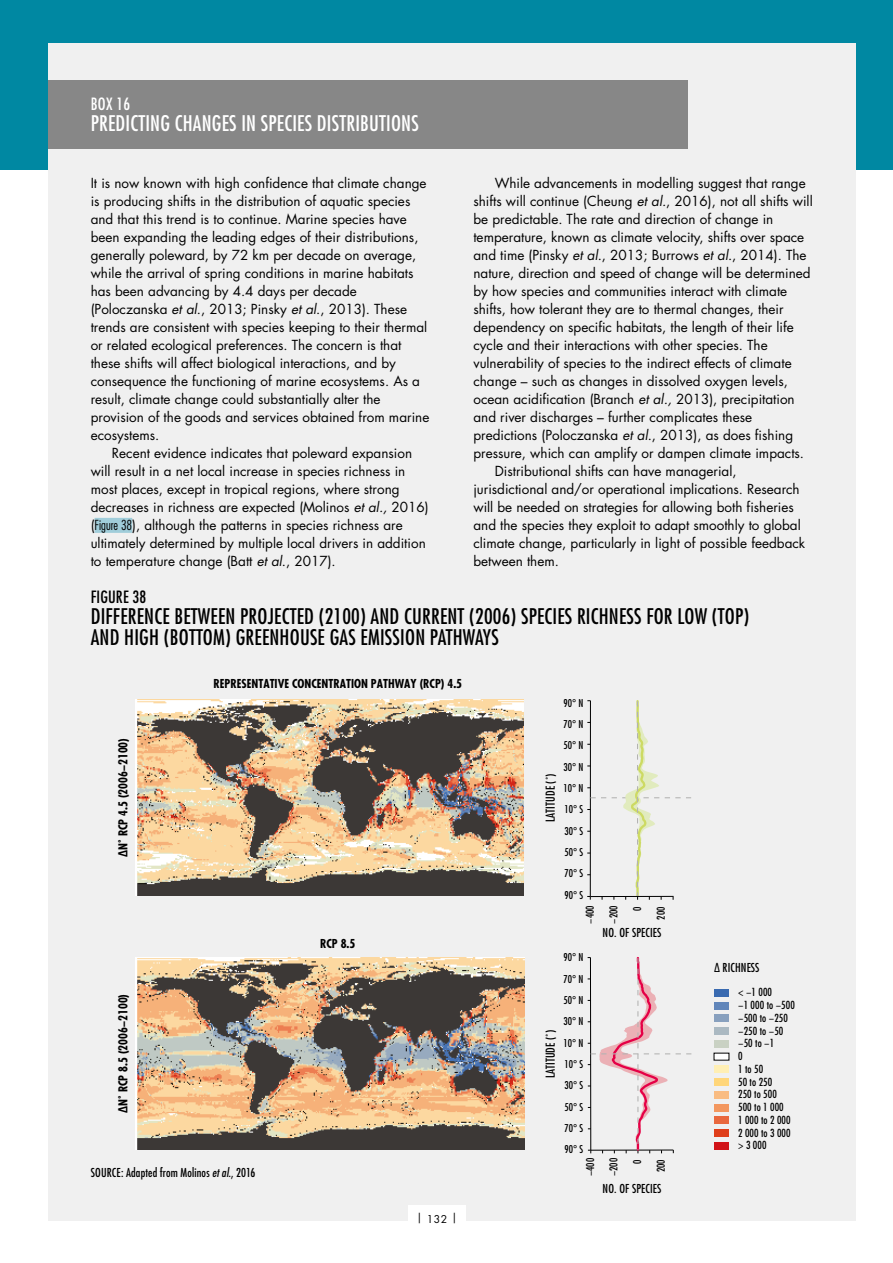
<style>
.page{position:relative;width:893px;height:1263px;background:#fff}
.page>*{position:absolute;margin:0;border:0;box-sizing:border-box;transform-origin:0 0}
.t1{font:condensed 21px/21px "Futura Std";letter-spacing:.01em;color:#000}
.t2{font:condensed 21px "Futura Std";letter-spacing:.01em;color:#fff}
.t3{font:condensed 16.5px "Futura Std";letter-spacing:.01em;color:#000}
.t4{font:condensed 16.5px "Futura Std";color:#fff}
.t5{font:13.5px/18px "Futura Std";color:#000}
.t6{font:condensed 12px "Futura Std";letter-spacing:.01em;color:#000}
.t7{font:700 condensed 12px "Futura Std";color:#000}
.t8{font:condensed 10.8px/12.8px "Futura Std";letter-spacing:.01em;color:#000}
.t9{font:condensed 10.5px "Futura Std";color:#000}
.t10{font:10.5px "Futura Std";color:#000}
.s1{font-style:italic}
.s2{font-weight:300;font-stretch:condensed}
</style>
<div class="page">
<div style="left:0;top:0;width:893px;height:170px;background:#0088a2"></div>
<div style="left:48px;top:43px;width:808px;height:1177px;background:#f0f0f0"></div>
<div style="left:95px;top:518px;width:37px;height:15px;background:#a0cdda"></div>
<div style="left:48px;top:80px;width:639px;height:68px;background:#878787"></div>
<img style="left:136px;top:957px;width:388px;height:192px">
<div style="left:714px;top:1002px;width:15px;height:7px;background:#6186ba"></div>
<div style="left:714px;top:1015px;width:15px;height:7px;background:#88a0be"></div>
<div style="left:714px;top:1028px;width:15px;height:7px;background:#abb9c2"></div>
<div style="left:714px;top:1040px;width:15px;height:7px;background:#c9d1c3"></div>
<div style="left:714px;top:1053px;width:15px;height:7px;background:#fff"></div>
<div style="left:714px;top:1066px;width:15px;height:7px;background:#ffefb4"></div>
<div style="left:714px;top:1078px;width:15px;height:8px;background:#ffd67a"></div>
<div style="left:714px;top:1091px;width:15px;height:7px;background:#f9bc82"></div>
<div style="left:714px;top:1104px;width:15px;height:7px;background:#f3975f"></div>
<div style="left:714px;top:1117px;width:15px;height:7px;background:#e9683e"></div>
<div style="left:714px;top:1129px;width:15px;height:7px;background:#df3e1a"></div>
<div style="left:714px;top:1142px;width:15px;height:7px;background:#d11317"></div>
<div style="left:714px;top:989px;width:15px;height:7px;background:#396ab0"></div>
<img style="left:136px;top:699px;width:387px;height:196px">
<svg style="left:588px;top:957px;width:103px;height:196px"></svg>
<svg style="left:587px;top:700px;width:104px;height:200px"></svg>
<hr style="left:590px;top:896px;width:83px;height:1px;background:#000">
<div style="left:408px;top:1205px;width:58px;height:27px;background:#fff"></div>
<p class="t4" style="left:91px;top:94px;width:41px">BOX 16</p>
<h1 class="t2" style="left:91px;top:111px;width:330px">PREDICTING CHANGES IN SPECIES DISTRIBUTIONS</h1>
<p class="t5" style="left:91px;top:174px;width:340px">It is now known with high confidence that climate change is producing shifts in the distribution of aquatic species and that this trend is to continue. Marine species have been expanding the leading edges of their distributions, generally poleward, by 72 km per decade on average, while the arrival of spring conditions in marine habitats has been advancing by 4.4 days per decade (Poloczanska <span class="s1">et al</span>., 2013; Pinsky <span class="s1">et al</span>., 2013). These trends are consistent with species keeping to their thermal or related ecological preferences. The concern is that these shifts will affect biological interactions, and by consequence the functioning of marine ecosystems. As a result, climate change could substantially alter the provision of the goods and services obtained from marine ecosystems.</p>
<p class="t5" style="left:91px;top:444px;width:339px;text-indent:21px">Recent evidence indicates that poleward expansion will result in a net local increase in species richness in most places, except in tropical regions, where strong decreases in richness are expected (Molinos <span class="s1">et al.,</span> 2016) (<span class="s2">Figure 38</span>), although the patterns in species richness are ultimately determined by multiple local drivers in addition to temperature change (Batt <span class="s1">et al</span>., 2017).</p>
<p class="t5" style="left:495px;top:174px;width:313px">While advancements in modelling suggest that range</p>
<p class="t5" style="left:473px;top:192px;width:341px">shifts will continue (Cheung <span class="s1">et al.</span>, 2016), not all shifts will</p>
<p class="t5" style="left:473px;top:210px;width:301px">be predictable. The rate and direction of change in</p>
<p class="t5" style="left:473px;top:228px;width:332px">temperature, known as climate velocity, shifts over space</p>
<p class="t5" style="left:473px;top:246px;width:335px">and time (Pinsky <span class="s1">et al</span>., 2013; Burrows <span class="s1">et al</span>., 2014). The</p>
<p class="t5" style="left:473px;top:264px;width:339px">nature, direction and speed of change will be determined</p>
<p class="t5" style="left:473px;top:282px;width:315px">by how species and communities interact with climate</p>
<p class="t5" style="left:473px;top:300px;width:312px">shifts, how tolerant they are to thermal changes, their</p>
<p class="t5" style="left:473px;top:318px;width:322px">dependency on specific habitats, the length of their life</p>
<p class="t5" style="left:473px;top:336px;width:296px">cycle and their interactions with other species. The</p>
<p class="t5" style="left:473px;top:354px;width:320px">vulnerability of species to the indirect effects of climate</p>
<p class="t5" style="left:473px;top:372px;width:316px">change – such as changes in dissolved oxygen levels,</p>
<p class="t5" style="left:473px;top:390px;width:323px">ocean acidification (Branch <span class="s1">et al.,</span> 2013), precipitation</p>
<p class="t5" style="left:473px;top:408px;width:280px">and river discharges – further complicates these</p>
<p class="t5" style="left:473px;top:426px;width:321px">predictions (Poloczanska <span class="s1">et al</span>., 2013), as does fishing</p>
<p class="t5" style="left:473px;top:444px;width:332px">pressure, which can amplify or dampen climate impacts.</p>
<p class="t5" style="left:495px;top:462px;width:243px">Distributional shifts can have managerial,</p>
<p class="t5" style="left:473px;top:480px;width:328px">jurisdictional and/or operational implications. Research</p>
<p class="t5" style="left:473px;top:498px;width:322px">will be needed on strategies for allowing both fisheries</p>
<p class="t5" style="left:473px;top:516px;width:329px">and the species they exploit to adapt smoothly to global</p>
<p class="t5" style="left:473px;top:534px;width:333px">climate change, particularly in light of possible feedback</p>
<p class="t5" style="left:473px;top:552px;width:87px">between them.</p>
<p class="t3" style="left:91px;top:587px;width:57px">FIGURE 38</p>
<h1 class="t1" style="left:91px;top:605px;width:660px">DIFFERENCE BETWEEN PROJECTED (2100) AND CURRENT (2006) SPECIES RICHNESS FOR LOW (TOP)<br>AND HIGH (BOTTOM) GREENHOUSE GAS EMISSION PATHWAYS</h1>
<p class="t7" style="left:116px;top:857px;width:120px;rotate:-90deg">∆N˚ RCP 4.5 (2006−2100)</p>
<p class="t7" style="left:116px;top:1113px;width:120px;rotate:-90deg">∆N˚ RCP 8.5 (2006−2100)</p>
<p class="t7" style="left:214px;top:676px;width:250px">REPRESENTATIVE CONCENTRATION PATHWAY (RCP) 4.5</p>
<p class="t7" style="left:320px;top:936px;width:37px">RCP 8.5</p>
<p class="t6" style="left:91px;top:1166px;width:166px">SOURCE: Adapted from Molinos <span class="s1">et al.</span>, 2016</p>
<p class="t10" style="left:416px;top:1212px;width:42px">| 132 |</p>
<p class="t9" style="left:563px;top:696px;width:21px">90° N</p>
<p class="t9" style="left:563px;top:718px;width:21px">70° N</p>
<p class="t9" style="left:563px;top:739px;width:21px">50° N</p>
<p class="t9" style="left:563px;top:760px;width:21px">30° N</p>
<p class="t6" style="left:543px;top:822px;width:50px;rotate:-90deg">LATITUDE (˚)</p>
<p class="t9" style="left:563px;top:782px;width:21px">10° N</p>
<p class="t9" style="left:565px;top:803px;width:20px">10° S</p>
<p class="t9" style="left:565px;top:824px;width:20px">30° S</p>
<p class="t9" style="left:565px;top:846px;width:20px">50° S</p>
<p class="t9" style="left:565px;top:867px;width:20px">70° S</p>
<p class="t9" style="left:565px;top:888px;width:20px">90° S</p>
<p class="t9" style="left:584px;top:924px;width:20px;rotate:-90deg">−400</p>
<p class="t9" style="left:631px;top:911px;width:6px;rotate:-90deg">0</p>
<p class="t9" style="left:607px;top:924px;width:20px;rotate:-90deg">−200</p>
<p class="t9" style="left:655px;top:920px;width:14px;rotate:-90deg">200</p>
<p class="t6" style="left:603px;top:926px;width:60px">NO. OF SPECIES</p>
<p class="t9" style="left:563px;top:951px;width:21px">90° N</p>
<p class="t9" style="left:563px;top:972px;width:21px">70° N</p>
<p class="t9" style="left:563px;top:994px;width:21px">50° N</p>
<p class="t9" style="left:563px;top:1015px;width:21px">30° N</p>
<p class="t6" style="left:543px;top:1078px;width:50px;rotate:-90deg">LATITUDE (˚)</p>
<p class="t9" style="left:563px;top:1036px;width:21px">10° N</p>
<p class="t9" style="left:565px;top:1058px;width:20px">10° S</p>
<p class="t9" style="left:565px;top:1079px;width:20px">30° S</p>
<p class="t9" style="left:565px;top:1100px;width:20px">50° S</p>
<p class="t9" style="left:565px;top:1122px;width:20px">70° S</p>
<p class="t9" style="left:565px;top:1143px;width:20px">90° S</p>
<p class="t9" style="left:584px;top:1176px;width:20px;rotate:-90deg">−400</p>
<p class="t9" style="left:631px;top:1164px;width:6px;rotate:-90deg">0</p>
<p class="t9" style="left:607px;top:1176px;width:20px;rotate:-90deg">−200</p>
<p class="t9" style="left:655px;top:1172px;width:14px;rotate:-90deg">200</p>
<p class="t6" style="left:603px;top:1181px;width:60px">NO. OF SPECIES</p>
<p class="t6" style="left:714px;top:960px;width:47px">∆ RICHNESS</p>
<p class="t8" style="left:738px;top:986px;width:58px">&lt; −1 000<br>−1 000 to −500 −500 to −250 −250 to −50 −50 to −1<br>0<br>1 to 50<br>50 to 250<br>250 to 500<br>500 to 1 000<br>1 000 to 2 000<br>2 000 to 3 000 &gt; 3 000</p>
</div>
